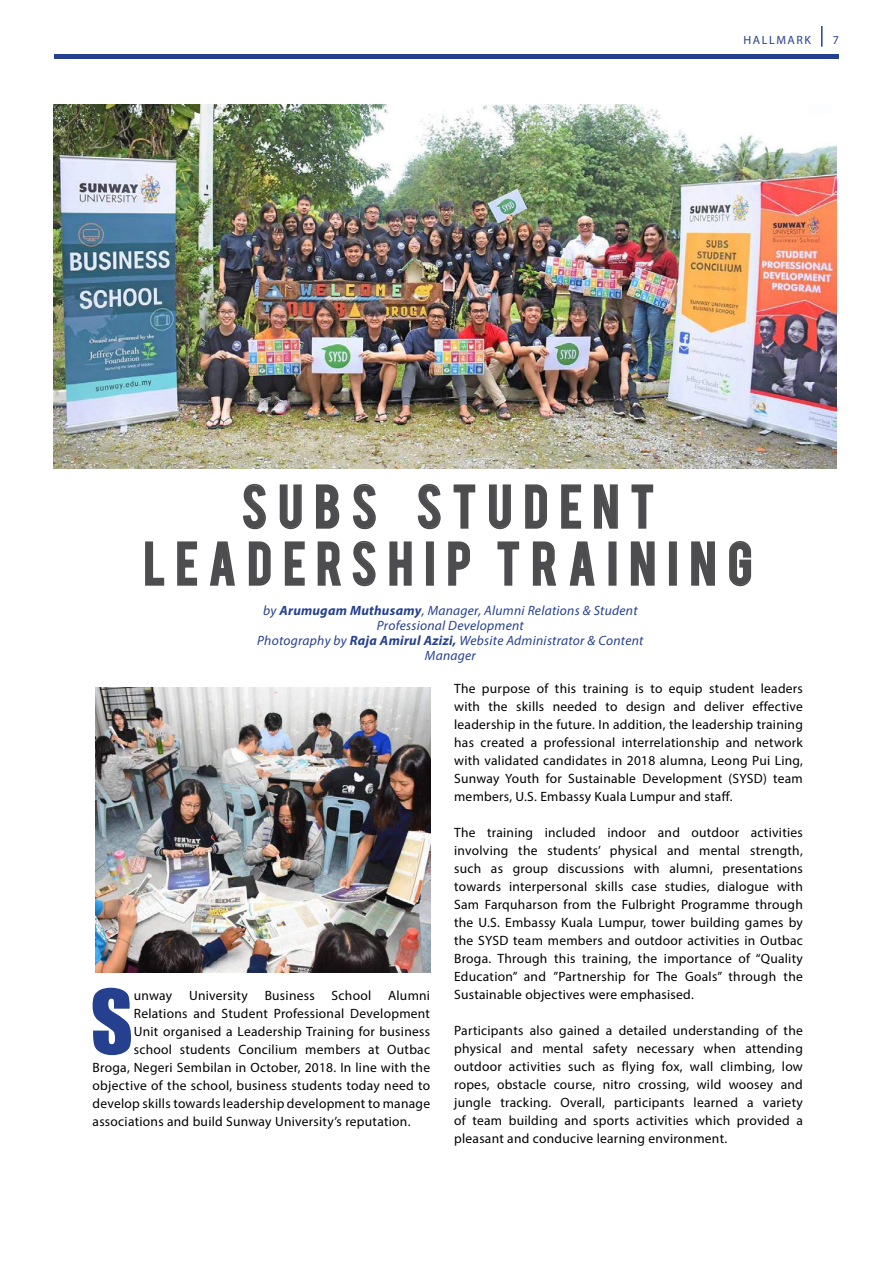
<style>
.page{position:relative;width:893px;height:1263px;background:#fff}
.page>*{position:absolute;margin:0;border:0;box-sizing:border-box;transform-origin:0 0}
.t1{font:81.75px "Impact";color:#25408f}
.t2{font:48px/57px "Bebas";letter-spacing:.23em;color:#4d4d4f;text-align:center}
.t3{font:13.5px/18px "Myriad Pro";letter-spacing:.02em;color:#000;text-align:justify}
.t4{font:italic 13.5px/15px "Myriad Pro";letter-spacing:.02em;color:#25408f;text-align:center}
.t5{font:12px "Myriad Pro";letter-spacing:.13em;color:#25408f}
.s1{font-weight:700}
</style>
<div class="page">
<div style="left:54px;top:54px;width:785px;height:5px;background:#25408f"></div>
<svg style="left:821px;top:26px;width:1px;height:21px"></svg>
<svg style="left:243px;top:483px;width:23px;height:47px"></svg>
<svg style="left:279px;top:484px;width:23px;height:46px"></svg>
<svg style="left:316px;top:484px;width:24px;height:45px"></svg>
<svg style="left:353px;top:483px;width:23px;height:47px"></svg>
<svg style="left:417px;top:483px;width:24px;height:47px"></svg>
<svg style="left:453px;top:484px;width:23px;height:45px"></svg>
<svg style="left:489px;top:484px;width:22px;height:46px"></svg>
<svg style="left:525px;top:484px;width:22px;height:45px"></svg>
<svg style="left:561px;top:484px;width:21px;height:45px"></svg>
<svg style="left:594px;top:484px;width:24px;height:45px"></svg>
<svg style="left:631px;top:484px;width:23px;height:45px"></svg>
<svg style="left:145px;top:541px;width:20px;height:45px"></svg>
<svg style="left:177px;top:541px;width:20px;height:45px"></svg>
<svg style="left:210px;top:541px;width:25px;height:45px"></svg>
<svg style="left:248px;top:541px;width:23px;height:45px"></svg>
<svg style="left:284px;top:541px;width:21px;height:45px"></svg>
<svg style="left:317px;top:541px;width:24px;height:45px"></svg>
<svg style="left:352px;top:540px;width:24px;height:47px"></svg>
<svg style="left:389px;top:541px;width:23px;height:45px"></svg>
<div style="left:426px;top:541px;width:8px;height:45px;border:2px solid #4d4d4f"></div>
<svg style="left:448px;top:541px;width:22px;height:45px"></svg>
<svg style="left:497px;top:541px;width:23px;height:45px"></svg>
<svg style="left:532px;top:541px;width:25px;height:45px"></svg>
<svg style="left:569px;top:541px;width:26px;height:45px"></svg>
<div style="left:609px;top:541px;width:7px;height:45px;border:2px solid #4d4d4f"></div>
<svg style="left:630px;top:541px;width:25px;height:45px"></svg>
<div style="left:669px;top:541px;width:8px;height:45px;border:2px solid #4d4d4f"></div>
<svg style="left:691px;top:541px;width:24px;height:45px"></svg>
<svg style="left:729px;top:541px;width:23px;height:46px"></svg>
<img style="left:54px;top:104px;width:783px;height:365px">
<img style="left:96px;top:687px;width:334px;height:285px">
<p class="t5" style="left:744px;top:32px;width:69px">HALLMARK</p>
<p class="t5" style="left:833px;top:32px;width:8px">7</p>
<h2 class="t2" style="left:144px;top:475px;width:610px">SUBS STUDENT<br>LEADERSHIP TRAINING</h2>
<p class="t4" style="left:257px;top:602px;width:388px">by <span class="s1">Arumugam Muthusamy</span>, Manager, Alumni Relations &amp; Student Professional Development<br>Photography by <span class="s1">Raja Amirul Azizi,</span> Website Administrator &amp; Content Manager</p>
<h1 class="t1" style="left:91px;top:958px;width:44px">S</h1>
<p class="t3" style="left:134px;top:986px;width:298px">unway University Business School Alumni</p>
<p class="t3" style="left:134px;top:1004px;width:298px">Relations and Student Professional Development</p>
<p class="t3" style="left:134px;top:1022px;width:298px">Unit organised a Leadership Training for business</p>
<p class="t3" style="left:134px;top:1040px;width:298px">school students Concilium members at Outbac</p>
<p class="t3" style="left:93px;top:1058px;width:339px">Broga, Negeri Sembilan in October, 2018. In line with the</p>
<p class="t3" style="left:93px;top:1076px;width:339px">objective of the school, business students today need to</p>
<p class="t3" style="left:93px;top:1094px;width:339px">develop skills towards leadership development to manage</p>
<p class="t3" style="left:93px;top:1112px;width:319px">associations and build Sunway University’s reputation.</p>
<p class="t3" style="left:454px;top:679px;width:350px">The purpose of this training is to equip student leaders with the skills needed to design and deliver effective leadership in the future. In addition, the leadership training has created a professional interrelationship and network with validated candidates in 2018 alumna, Leong Pui Ling, Sunway Youth for Sustainable Development (SYSD) team members, U.S. Embassy Kuala Lumpur and staff.</p>
<p class="t3" style="left:454px;top:823px;width:350px">The training included indoor and outdoor activities involving the students’ physical and mental strength, such as group discussions with alumni, presentations towards interpersonal skills case studies, dialogue with Sam Farquharson from the Fulbright Programme through the U.S. Embassy Kuala Lumpur, tower building games by the SYSD team members and outdoor activities in Outbac Broga. Through this training, the importance of “Quality Education” and ”Partnership for The Goals” through the Sustainable objectives were emphasised.</p>
<p class="t3" style="left:454px;top:1021px;width:350px">Participants also gained a detailed understanding of the physical and mental safety necessary when attending outdoor activities such as flying fox, wall climbing, low ropes, obstacle course, nitro crossing, wild woosey and jungle tracking. Overall, participants learned a variety of team building and sports activities which provided a pleasant and conducive learning environment.</p>
</div>
